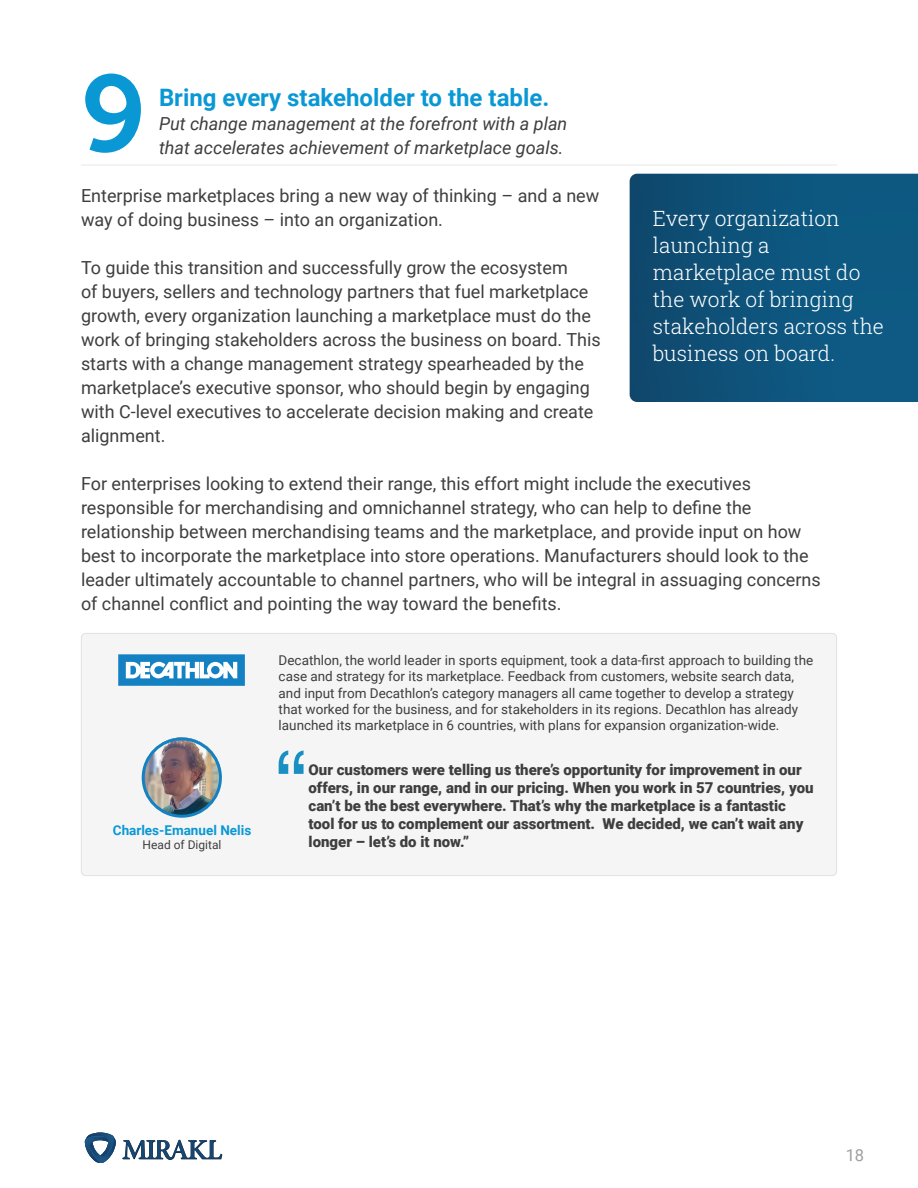
<style>
.page{position:relative;width:918px;height:1188px;background:#fff}
.page>*{position:absolute;margin:0;border:0;box-sizing:border-box;transform-origin:0 0}
.t1{font:108px "Museo Slab 700";color:#0a98d5}
.Numbered_Heading{font:700 24px "Roboto";color:#0a98d5}
.t2{font:300 21px/27px "Roboto Slab";color:#fff}
.t3{font:18px/24px "Roboto";color:#3e3e3e}
.t4{font:italic 18px "Roboto";color:#3e3e3e}
.t5{font:16.5px "Roboto";color:#3e3e3e}
.t6{font:900 15px/18px "Roboto";color:#3e3e3e}
.t7{font:13.5px/16.2px "Roboto";color:#3e3e3e}
.t8{font:700 13.5px "Roboto";color:#0a98d5}
.t9{font:12px "Roboto";color:#3e3e3e}
</style>
<div class="page">
<hr style="left:81px;top:165px;width:756px;height:1px;background:#000">
<img style="left:630px;top:174px;width:288px;height:228px">
<div style="left:81px;top:633px;width:756px;height:243px;background:#f5f5f5;border-radius:4px"></div>
<div style="left:81px;top:633px;width:756px;height:243px;border:1px solid #e1e1e1;border-radius:4px"></div>
<svg style="left:279px;top:751px;width:9px;height:23px"></svg>
<svg style="left:294px;top:751px;width:10px;height:23px"></svg>
<div style="left:118px;top:654px;width:127px;height:32px;background:#1482c2"></div>
<svg style="left:126px;top:662px;width:111px;height:16px"></svg>
<img style="left:143px;top:737px;width:78px;height:78px;border-radius:39px">
<div style="left:142px;top:737px;width:80px;height:81px;border:3px solid #1482c2;border-radius:50%"></div>
<svg style="left:85px;top:1133px;width:31px;height:30px"></svg>
<svg style="left:122px;top:1140px;width:100px;height:20px"></svg>
<p class="t1" style="left:81px;top:53px;width:67px">9</p>
<p class="Numbered_Heading" style="left:159px;top:80px;width:392px">Bring every stakeholder to the table.</p>
<p class="t4" style="left:159px;top:111px;width:410px">Put change management at the forefront with a plan</p>
<p class="t4" style="left:159px;top:135px;width:406px">that accelerates achievement of marketplace goals.</p>
<p class="t3" style="left:81px;top:183px;width:520px">Enterprise marketplaces bring a new way of thinking – and a new way of doing business – into an organization.</p>
<p class="t3" style="left:81px;top:255px;width:521px">To guide this transition and successfully grow the ecosystem<br>of buyers, sellers and technology partners that fuel marketplace growth, every organization launching a marketplace must do the work of bringing stakeholders across the business on board. This starts with a change management strategy spearheaded by the marketplace’s executive sponsor, who should begin by engaging with C-level executives to accelerate decision making and create alignment.</p>
<p class="t3" style="left:81px;top:471px;width:741px">For enterprises looking to extend their range, this effort might include the executives responsible for merchandising and omnichannel strategy, who can help to define the relationship between merchandising teams and the marketplace, and provide input on how best to incorporate the marketplace into store operations. Manufacturers should look to the leader ultimately accountable to channel partners, who will be integral in assuaging concerns of channel conflict and pointing the way toward the benefits.</p>
<p class="t2" style="left:653px;top:205px;width:189px">Every organization launching a</p>
<p class="t2" style="left:653px;top:259px;width:232px">marketplace must do the work of bringing stakeholders across the business on board.</p>
<p class="t8" style="left:113px;top:821px;width:140px">Charles-Emanuel Nelis</p>
<p class="t9" style="left:143px;top:837px;width:80px">Head of Digital</p>
<p class="t7" style="left:279px;top:652px;width:536px">Decathlon, the world leader in sports equipment, took a data-first approach to building the case and strategy for its marketplace. Feedback from customers, website search data, and input from Decathlon’s category managers all came together to develop a strategy that worked for the business, and for stakeholders in its regions. Decathlon has already launched its marketplace in 6 countries, with plans for expansion organization-wide.</p>
<p class="t6" style="left:309px;top:760px;width:507px">Our customers were telling us there’s opportunity for improvement in our offers, in our range, and in our pricing. When you work in 57 countries, you can’t be the best everywhere. That’s why the marketplace is a fantastic tool for us to complement our assortment. We decided, we can’t wait any longer – let’s do it now.”</p>
<p class="t5" style="left:845px;top:1144px;width:20px">18</p>
</div>
